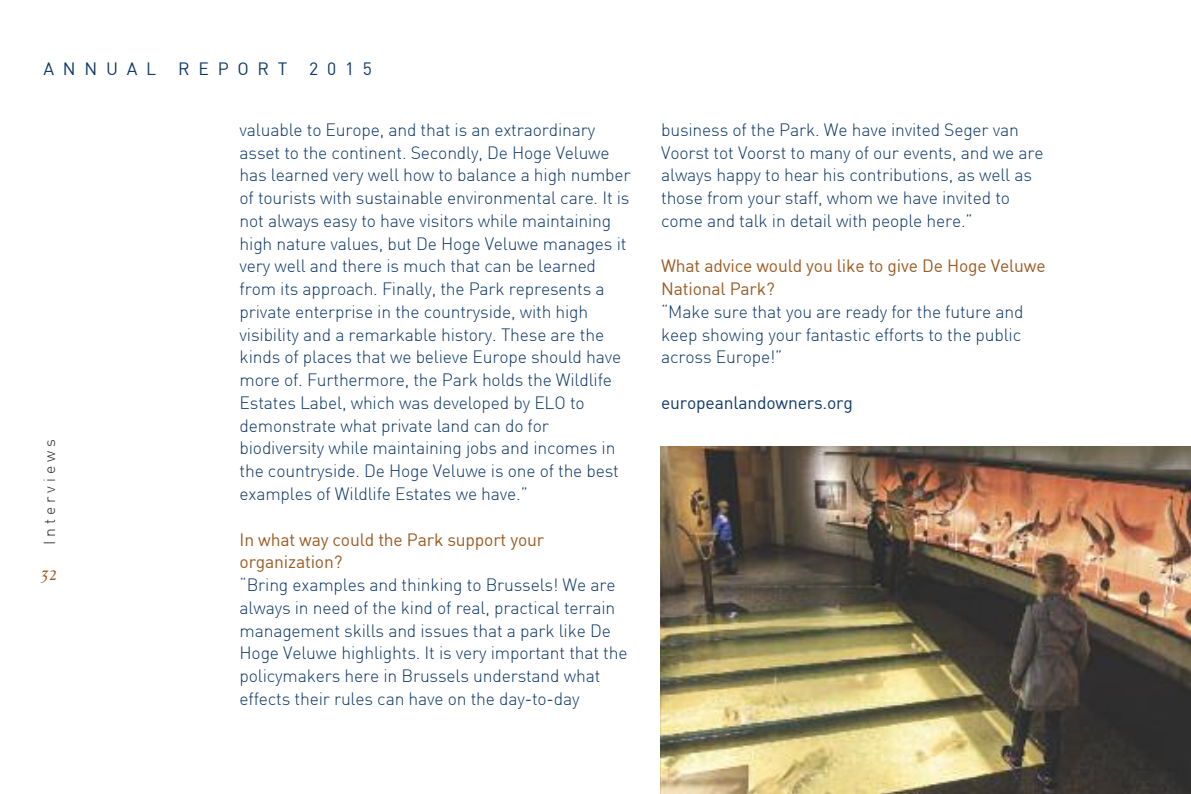
<style>
.page{position:relative;width:1191px;height:794px;background:#fff}
.page>*{position:absolute;margin:0;border:0;box-sizing:border-box;transform-origin:0 0}
.t1{font:italic 24.5px "Disturbance";color:#9c5b22}
.t2{font:300 17.5px/22.8px "DIN";letter-spacing:-.01em;color:#0e3968}
.t3{font:17.5px/22.8px "DIN";letter-spacing:-.01em;color:#9c5b22}
.t4{font:17.5px "DIN";letter-spacing:-.01em;color:#0e3968}
.t5{font:17.5px "DIN";letter-spacing:.5em;color:#0e3968}
.t6{font:300 15.75px "DIN";letter-spacing:.25em;color:#272627}
</style>
<div class="page">
<img style="left:660px;top:446px;width:530px;height:348px">
<p class="t5" style="left:44px;top:57px;width:330px">ANNUAL REPORT 2015</p>
<p class="t6" style="left:40px;top:545px;width:108px;rotate:-90deg">Interviews</p>
<h1 class="t1" style="left:41px;top:557px;width:18px">32</h1>
<p class="t2" style="left:240px;top:118px;width:392px">valuable to Europe, and that is an extraordinary asset to the continent. Secondly, De Hoge Veluwe has learned very well how to balance a high number of tourists with sustainable environmental care. It is not always easy to have visitors while maintaining high nature values, but De Hoge Veluwe manages it very well and there is much that can be learned from its approach. Finally, the Park represents a private enterprise in the countryside, with high visibility and a remarkable history. These are the kinds of places that we believe Europe should have more of. Furthermore, the Park holds the Wildlife Estates Label, which was developed by ELO to demonstrate what private land can do for biodiversity while maintaining jobs and incomes in the countryside. De Hoge Veluwe is one of the best examples of Wildlife Estates we have.”</p>
<p class="t3" style="left:240px;top:527px;width:306px">In what way could the Park support your organization?</p>
<p class="t2" style="left:239px;top:573px;width:389px">“Bring examples and thinking to Brussels! We are always in need of the kind of real, practical terrain management skills and issues that a park like De Hoge Veluwe highlights. It is very important that the policymakers here in Brussels understand what effects their rules can have on the day-to-day</p>
<p class="t2" style="left:661px;top:118px;width:384px">business of the Park. We have invited Seger van Voorst tot Voorst to many of our events, and we are always happy to hear his contributions, as well as those from your staff, whom we have invited to come and talk in detail with people here.”</p>
<p class="t3" style="left:661px;top:254px;width:386px">What advice would you like to give De Hoge Veluwe<br>National Park?</p>
<p class="t2" style="left:661px;top:300px;width:364px;text-align:justify">“Make sure that you are ready for the future and keep showing your fantastic efforts to the public across Europe!”</p>
<p class="t4" style="left:661px;top:391px;width:193px">europeanlandowners.org</p>
</div>
